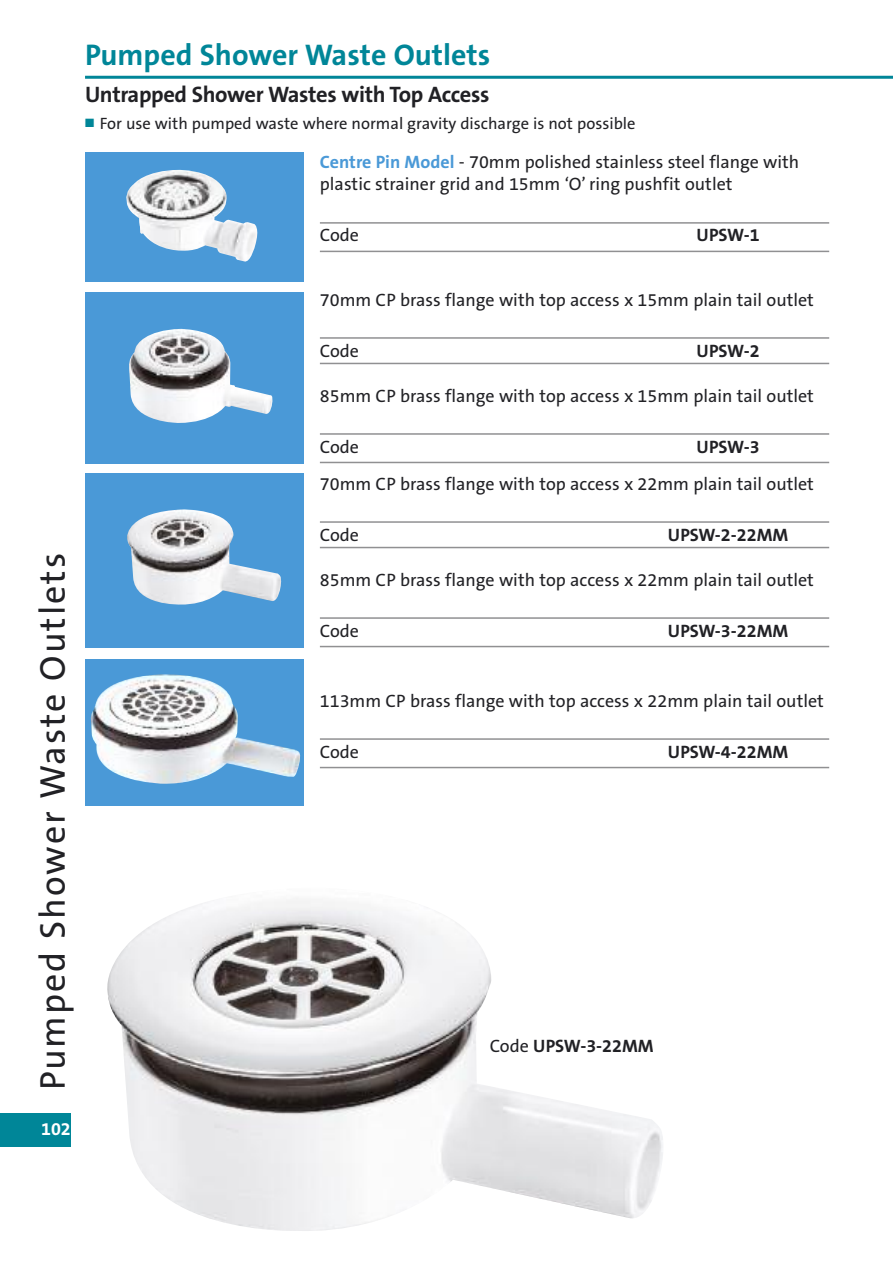
<style>
.page{position:relative;width:893px;height:1263px;background:#fff}
.page>*{position:absolute;margin:0;border:0;box-sizing:border-box;transform-origin:0 0}
.t1{font:36px "The Sans B5 Plain";letter-spacing:.055em;color:#212125}
.t2{font:700 30px "The Sans B7";color:#008698}
.t3{font:700 22.5px "The Sans B7";letter-spacing:-.015em;color:#212125}
.t4{font:18px/22.5px "The Sans B5 Plain";color:#212125}
.t5{font:700 18px "The Sans B7";color:#212125}
.t6{font:700 18px "The Sans B7";color:#fff}
.t7{font:16.5px "The Sans B5 Plain";color:#212125}
.s1{color:#008698}
.s2{font-family:"The Sans B7";font-weight:700;color:#4a99d7}
.s3{font-family:"The Sans B5 Plain";font-weight:400}
</style>
<div class="page">
<div style="left:0;top:1114px;width:71px;height:33px;background:#008698"></div>
<hr style="left:85px;top:76px;width:808px;height:3px;background:#008698">
<div style="left:85px;top:152px;width:219px;height:129px;background:#4a99d7"></div>
<img style="left:126px;top:170px;width:131px;height:92px">
<div style="left:85px;top:292px;width:219px;height:171px;background:#4a99d7"></div>
<img style="left:129px;top:329px;width:144px;height:94px">
<div style="left:85px;top:473px;width:219px;height:175px;background:#4a99d7"></div>
<img style="left:127px;top:509px;width:154px;height:96px">
<img style="left:107px;top:898px;width:556px;height:333px">
<hr style="left:320px;top:222px;width:509px;height:2px;background:#909092">
<hr style="left:320px;top:251px;width:509px;height:1px;background:#909092">
<hr style="left:320px;top:337px;width:509px;height:2px;background:#909092">
<hr style="left:320px;top:363px;width:509px;height:1px;background:#909092">
<hr style="left:320px;top:433px;width:509px;height:2px;background:#909092">
<hr style="left:320px;top:462px;width:509px;height:1px;background:#909092">
<hr style="left:320px;top:521px;width:509px;height:2px;background:#909092">
<hr style="left:320px;top:547px;width:509px;height:1px;background:#909092">
<hr style="left:320px;top:617px;width:509px;height:2px;background:#909092">
<hr style="left:320px;top:646px;width:509px;height:1px;background:#909092">
<div style="left:85px;top:660px;width:219px;height:146px;background:#4a99d7"></div>
<img style="left:91px;top:674px;width:209px;height:110px">
<hr style="left:320px;top:738px;width:509px;height:2px;background:#909092">
<hr style="left:320px;top:767px;width:509px;height:1px;background:#909092">
<h2 class="t2" style="left:85px;top:39px;width:407px">Pumped Shower Waste Outlets</h2>
<p class="t3" style="left:85px;top:82px;width:406px">Untrapped Shower Wastes with Top Access</p>
<p class="t7" style="left:85px;top:115px;width:552px"><span class="s1">■</span> For use with pumped waste where normal gravity discharge is not possible</p>
<p class="t4" style="left:320px;top:151px;width:481px"><span class="s2">Centre Pin Model</span> - 70mm polished stainless steel flange with plastic strainer grid and 15mm ‘O’ ring pushfit outlet</p>
<p class="t4" style="left:320px;top:225px;width:41px">Code</p>
<p class="t5" style="left:697px;top:226px;width:64px">UPSW-1</p>
<h1 class="t1" style="left:34px;top:1090px;width:539px;rotate:-90deg">Pumped Shower Waste Outlets</h1>
<p class="t6" style="left:41px;top:1119px;width:31px">102</p>
<p class="t4" style="left:320px;top:289px;width:496px">70mm CP brass flange with top access x 15mm plain tail outlet</p>
<p class="t4" style="left:320px;top:340px;width:41px">Code</p>
<p class="t5" style="left:697px;top:341px;width:64px">UPSW-2</p>
<p class="t4" style="left:320px;top:385px;width:496px">85mm CP brass flange with top access x 15mm plain tail outlet</p>
<p class="t4" style="left:320px;top:436px;width:41px">Code</p>
<p class="t5" style="left:697px;top:437px;width:64px">UPSW-3</p>
<p class="t4" style="left:320px;top:473px;width:496px">70mm CP brass flange with top access x 22mm plain tail outlet</p>
<p class="t4" style="left:320px;top:524px;width:41px">Code</p>
<p class="t5" style="left:668px;top:525px;width:122px">UPSW-2-22MM</p>
<p class="t4" style="left:320px;top:569px;width:496px">85mm CP brass flange with top access x 22mm plain tail outlet</p>
<p class="t4" style="left:320px;top:620px;width:41px">Code</p>
<p class="t5" style="left:668px;top:621px;width:122px">UPSW-3-22MM</p>
<p class="t4" style="left:320px;top:690px;width:505px">113mm CP brass flange with top access x 22mm plain tail outlet</p>
<p class="t4" style="left:320px;top:741px;width:41px">Code</p>
<p class="t5" style="left:668px;top:742px;width:122px">UPSW-4-22MM</p>
<p class="t5" style="left:490px;top:1036px;width:165px"><span class="s3">Code</span> UPSW-3-22MM</p>
</div>
